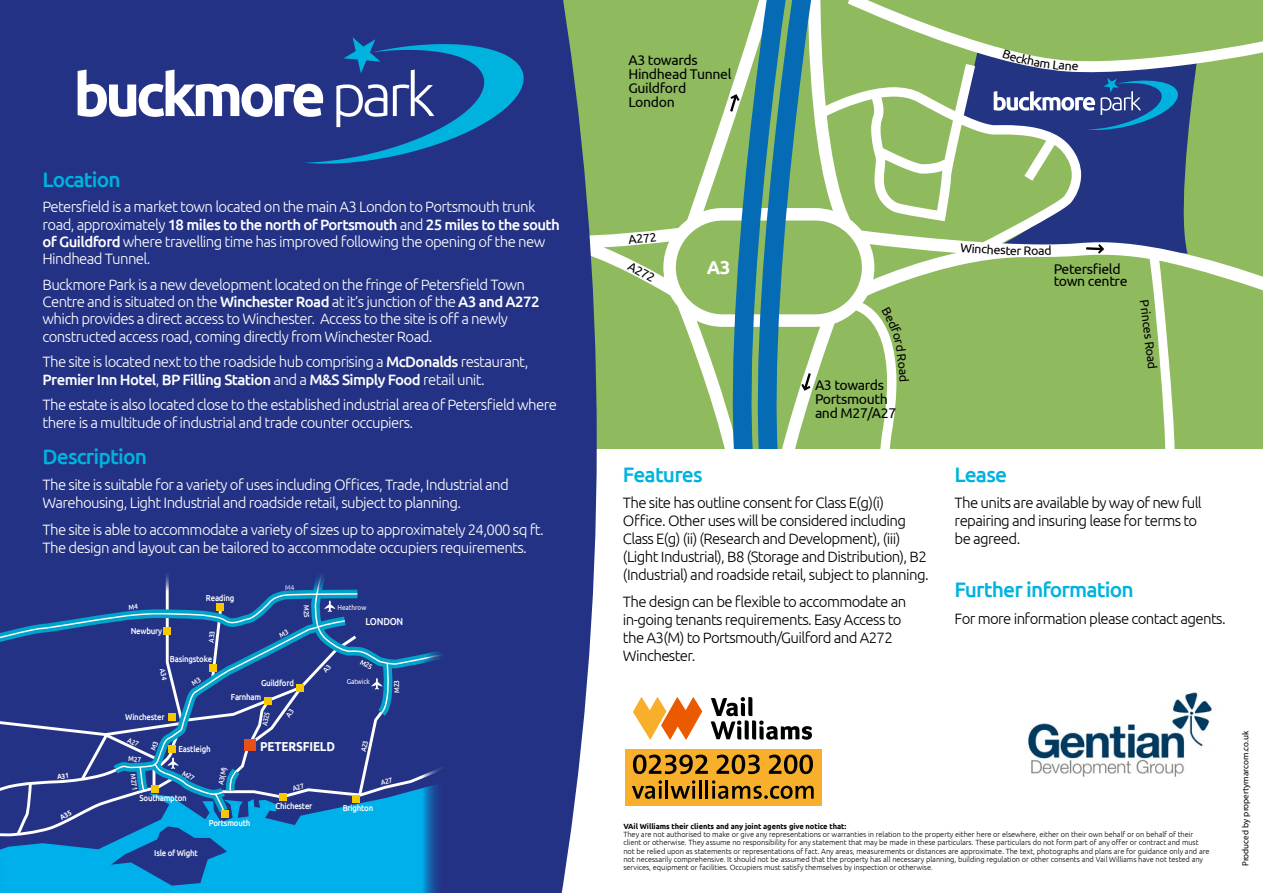
<style>
.page{position:relative;width:1263px;height:893px;background:#fff}
.page>*{position:absolute;margin:0;border:0;box-sizing:border-box;transform-origin:0 0}
.t1{font:500 21px "Ubuntu";letter-spacing:-.04em;color:#00b3de}
.t2{font:700 18.75px "Ubuntu";color:#fff}
.t3{font:300 15px/17.2px "Ubuntu";letter-spacing:-.04em;color:#fff}
.t4{font:300 15px/18px "Ubuntu";letter-spacing:-.04em;color:#000}
.t5{font:14.1px/14.1px "Ubuntu";letter-spacing:-.025em;color:#010201}
.t6{font:700 13.05px "Ubuntu";letter-spacing:-.01em;color:#fefeff;scale:.9 1}
.t7{font:12.45px "Ubuntu";color:#010201}
.t8{font:500 10.05px "Ubuntu";letter-spacing:-.025em;color:#fefeff;scale:.9 1}
.t9{font:9px "Myriad Pro";color:#000}
.t10{font:500 8.7px "Ubuntu";letter-spacing:-.025em;color:#fefeff;scale:.9 1}
.t11{font:300 7.5px/8.2px "Ubuntu";letter-spacing:-.01em;color:#000}
.t12{font:700 7.5px "Ubuntu";letter-spacing:-.01em;color:#000}
.t13{font:7.2px "Ubuntu";letter-spacing:-.01em;color:#fefeff;scale:.9 1}
.t14{font:500 7.2px "Ubuntu";color:#fefeff;scale:.9 1}
.t15{font:500 7.2px "Ubuntu";color:#fefeff;scale:.8 1}
.s1{font-weight:500}
</style>
<div class="page">
<svg style="left:597px;top:0;width:666px;height:449px;background:#92b771"></svg>
<svg style="left:1084px;top:244px;width:20px;height:10px"></svg>
<div style="left:0;top:0;width:597px;height:893px;background:#243285"></div>
<div style="left:0;top:713px;width:444px;height:180px;background:#00b0ea"></div>
<svg style="left:78px;top:36px;width:451px;height:129px;background:#38549a"></svg>
<img style="left:1028px;top:692px;width:184px;height:85px">
<div style="left:625px;top:749px;width:197px;height:56px;background:#f7af2c"></div>
<svg style="left:633px;top:697px;width:69px;height:42px"></svg>
<svg style="left:711px;top:697px;width:101px;height:43px"></svg>
<svg style="left:632px;top:780px;width:30px;height:19px"></svg>
<hr style="left:665px;top:780px;width:3px;height:19px;background:#000">
<svg style="left:670px;top:780px;width:25px;height:19px"></svg>
<hr style="left:699px;top:780px;width:3px;height:19px;background:#000">
<svg style="left:706px;top:780px;width:108px;height:19px"></svg>
<svg style="left:633px;top:755px;width:75px;height:19px"></svg>
<svg style="left:717px;top:755px;width:43px;height:19px"></svg>
<svg style="left:769px;top:755px;width:44px;height:19px"></svg>
<svg style="left:960px;top:243px;width:40px;height:11px"></svg>
<svg style="left:1025px;top:246px;width:6px;height:9px"></svg>
<svg style="left:1039px;top:245px;width:12px;height:10px"></svg>
<svg style="left:839px;top:0;width:424px;height:131px;background:#86a77f"></svg>
<svg style="left:628px;top:232px;width:28px;height:12px"></svg>
<svg style="left:707px;top:0;width:123px;height:449px"></svg>
<svg style="left:1146px;top:356px;width:12px;height:13px"></svg>
<svg style="left:881px;top:307px;width:28px;height:74px"></svg>
<svg style="left:0;top:570px;width:447px;height:316px"></svg>
<h1 class="t1" style="left:43px;top:166px;width:80px">Location</h1>
<p class="t3" style="left:43px;top:198px;width:519px">Petersfield is a market town located on the main A3 London to Portsmouth trunk road, approximately <span class="s1">18 miles to the north of Portsmouth</span> and <span class="s1">25 miles to the south of Guildford</span> where travelling time has improved following the opening of the new Hindhead Tunnel.</p>
<p class="t3" style="left:43px;top:276px;width:499px">Buckmore Park is a new development located on the fringe of Petersfield Town Centre and is situated on the <span class="s1">Winchester Road</span> at it’s junction of the <span class="s1">A3 and A272 </span>which provides a direct access to Winchester. Access to the site is off a newly constructed access road, coming directly from Winchester Road.</p>
<p class="t3" style="left:43px;top:353px;width:487px">The site is located next to the roadside hub comprising a <span class="s1">McDonalds</span> restaurant,<br><span class="s1">Premier Inn Hotel</span>, <span class="s1">BP Filling Station</span> and a <span class="s1">M&amp;S Simply Food</span> retail unit.</p>
<p class="t3" style="left:43px;top:396px;width:516px;line-height:18px">The estate is also located close to the established industrial area of Petersfield where there is a multitude of industrial and trade counter occupiers.</p>
<h1 class="t1" style="left:43px;top:443px;width:106px">Description</h1>
<p class="t3" style="left:43px;top:475px;width:468px;line-height:18px">The site is suitable for a variety of uses including Offices, Trade, Industrial and<br>Warehousing, Light Industrial and roadside retail, subject to planning.</p>
<p class="t3" style="left:43px;top:520px;width:503px;line-height:18px">The site is able to accommodate a variety of sizes up to approximately 24,000 sq ft.<br>The design and layout can be tailored to accommodate occupiers requirements.</p>
<p class="t10" style="left:206px;top:593px;width:33px">Reading</p>
<p class="t10" style="left:131px;top:625px;width:37px">Newbury</p>
<p class="t10" style="left:170px;top:654px;width:49px">Basingstoke</p>
<p class="t10" style="left:261px;top:678px;width:38px">Guildford</p>
<p class="t10" style="left:231px;top:691px;width:35px">Farnham</p>
<p class="t10" style="left:125px;top:711px;width:45px">Winchester</p>
<p class="t15" style="left:260px;top:724px;width:18px;rotate:-78deg">A325</p>
<p class="t13" style="left:337px;top:603px;width:34px">Heathrow</p>
<p class="t8" style="left:365px;top:615px;width:44px">LONDON</p>
<p class="t13" style="left:347px;top:677px;width:27px">Gatwick</p>
<p class="t14" style="left:138px;top:773px;width:20px;rotate:83deg">M271</p>
<p class="t10" style="left:179px;top:743px;width:37px">Eastleigh</p>
<p class="t10" style="left:140px;top:793px;width:54px">Southampton</p>
<p class="t14" style="left:216px;top:784px;width:22px;rotate:-78deg">A3(M)</p>
<p class="t10" style="left:154px;top:848px;width:50px">Isle of Wight</p>
<p class="t10" style="left:209px;top:817px;width:48px">Portsmouth</p>
<p class="t6" style="left:260px;top:738px;width:85px">PETERSFIELD</p>
<p class="t10" style="left:275px;top:800px;width:43px">Chichester</p>
<p class="t10" style="left:343px;top:802px;width:36px">Brighton</p>
<p class="t5" style="left:628px;top:53px;width:105px">A3 towards<br>Hindhead Tunnel<br>Guildford<br>London</p>
<p class="t7" style="left:632px;top:258px;width:30px;rotate:28deg">A272</p>
<p class="t2" style="left:720px;top:256px;width:12px">3</p>
<p class="t5" style="left:815px;top:378px;width:83px">A3 towards<br>Portsmouth and M27/A27</p>
<h1 class="t1" style="left:623px;top:461px;width:81px">Features</h1>
<p class="t4" style="left:623px;top:494px;width:307px">The site has outline consent for Class E(g)(i)<br>Office. Other uses will be considered including Class E(g) (ii) (Research and Development), (iii) (Light Industrial), B8 (Storage and Distribution), B2 (Industrial) and roadside retail, subject to planning.</p>
<p class="t4" style="left:623px;top:592px;width:285px">The design can be flexible to accommodate an in-going tenants requirements. Easy Access to the A3(M) to Portsmouth/Guilford and A272<br>Winchester.</p>
<p class="t7" style="left:1000px;top:242px;width:23px;rotate:2deg">ster</p>
<p class="t7" style="left:1031px;top:243px;width:9px">o</p>
<p class="t5" style="left:1054px;top:262px;width:75px;line-height:12.5px">Petersfield town centre</p>
<p class="t7" style="left:1152px;top:299px;width:58px;rotate:83deg">Princes Ro</p>
<h1 class="t1" style="left:955px;top:461px;width:54px">Lease</h1>
<p class="t4" style="left:955px;top:494px;width:249px">The units are available by way of new full repairing and insuring lease for terms to be agreed.</p>
<h1 class="t1" style="left:955px;top:577px;width:181px">Further information</h1>
<p class="t4" style="left:955px;top:609px;width:273px">For more information please contact agents.</p>
<p class="t12" style="left:623px;top:822px;width:224px">VAil Williams their clients and any joint agents give notice that:</p>
<p class="t11" style="left:623px;top:830px;width:588px">They are not authorised to make or give any representations or warranties in relation to the property either here or elsewhere, either on their own behalf or on behalf of their client or otherwise. They assume no responsibility for any statement that may be made in these particulars. These particulars do not form part of any offer or contract and must not be relied upon as statements or representations of fact. Any areas, measurements or distances are approximate. The text, photographs and plans are for guidance only and are not necessarily comprehensive. It should not be assumed that the property has all necessary planning, building regulation or other consents and Vail Williams have not tested any services, equipment or facilities. Occupiers must satisfy themselves by inspection or otherwise.</p>
<p class="t9" style="left:1240px;top:866px;width:137px;rotate:-90deg">Produced by propertymarcom.co.uk</p>
</div>
